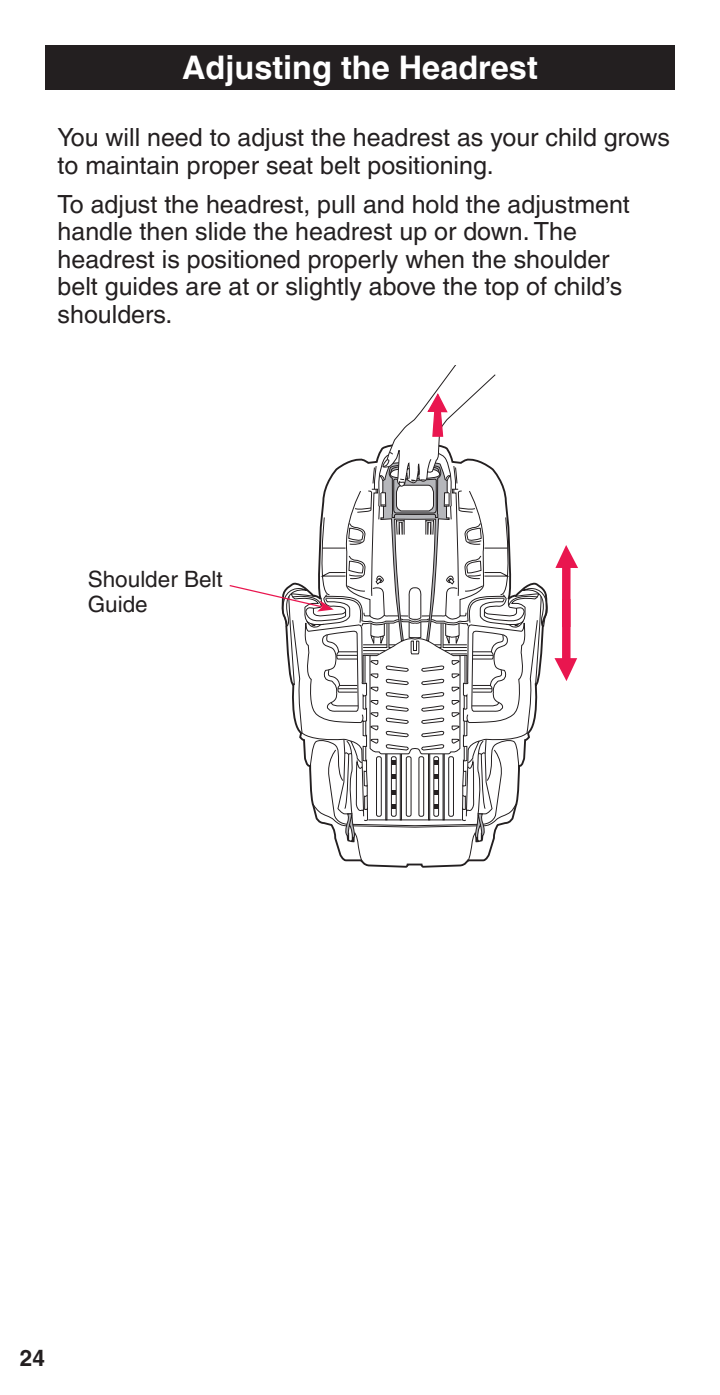
<style>
.page{position:relative;width:720px;height:1395px;background:#fff}
.page>*{position:absolute;margin:0;border:0;box-sizing:border-box;transform-origin:0 0}
.TOC_Heading_in_Docum{font:700 32.5px "Helvetica LT Pro";color:#fff}
.Body_Text{font:25px/27.5px "Helvetica LT Pro";color:#231f20}
.Small_Italic_Call-ou{font:22.5px/25px "Helvetica LT Pro";color:#231f20}
.t1{font:700 22.5px "Helvetica LT Pro";color:#231f20}
</style>
<div class="page">
<svg style="left:229px;top:365px;width:349px;height:503px"></svg>
<div style="left:45px;top:45px;width:630px;height:45px;background:#231f20"></div>
<p class="TOC_Heading_in_Docum" style="left:182px;top:48px;width:357px">Adjusting the Headrest</p>
<p class="Body_Text" style="left:58px;top:124px;width:614px">You will need to adjust the headrest as your child grows to maintain proper seat belt positioning.</p>
<p class="Body_Text" style="left:58px;top:190px;width:574px">To adjust the headrest, pull and hold the adjustment handle then slide the headrest up or down. The headrest is positioned properly when the shoulder belt guides are at or slightly above the top of child’s shoulders.</p>
<p class="Small_Italic_Call-ou" style="left:88px;top:567px;width:137px">Shoulder Belt<br>Guide</p>
<p class="t1" style="left:20px;top:1345px;width:27px">24</p>
</div>
